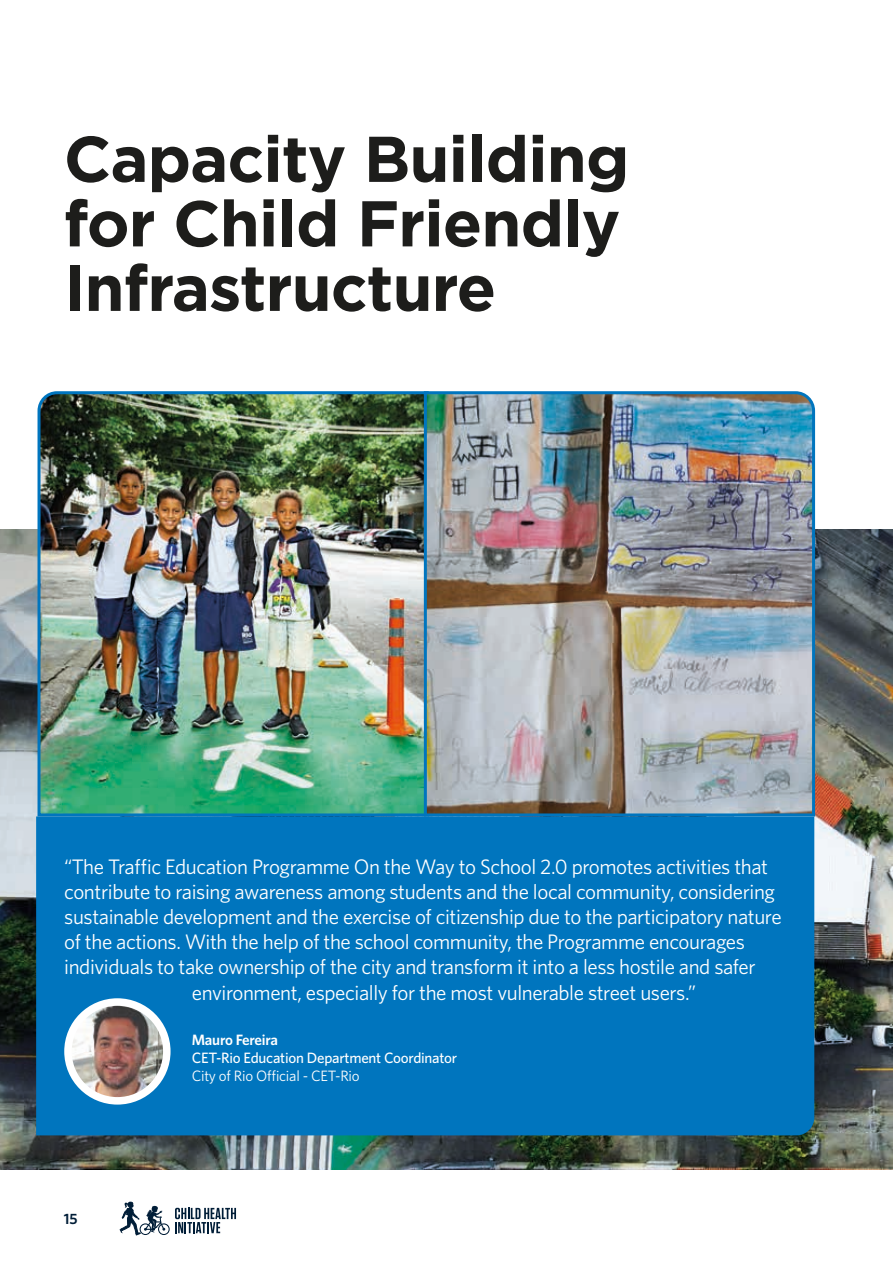
<style>
.page{position:relative;width:893px;height:1263px;background:#fff}
.page>*{position:absolute;margin:0;border:0;box-sizing:border-box;transform-origin:0 0}
.t1{font:700 64.5px/64.5px "Gotham HTF";letter-spacing:-.015em;color:#1d1d1b}
.t2{font:21px "Whitney";letter-spacing:-.02em;color:#fff}
.t3{font:500 15px "Whitney";letter-spacing:-.015em;color:#fff}
.t4{font:15px "Whitney";letter-spacing:-.015em;color:#fff}
.t5{font:600 15px "Whitney";letter-spacing:-.015em;color:#fff}
.t6{font:600 15px "Whitney";color:#001d37}
</style>
<div class="page">
<img style="left:0;top:529px;width:893px;height:640px">
<img style="left:36px;top:391px;width:386px;height:425px">
<img style="left:422px;top:391px;width:395px;height:427px">
<svg style="left:120px;top:1202px;width:116px;height:33px"></svg>
<div style="left:36px;top:816px;width:778px;height:319px;background:#0075be"></div>
<img style="left:68px;top:1002px;width:99px;height:99px;border-radius:49px">
<div style="left:64px;top:998px;width:107px;height:106px;border:8px solid #fff;border-radius:50%"></div>
<h1 class="t1" style="left:64px;top:125px;width:567px">Capacity Building for Child Friendly<br>Infrastructure</h1>
<p class="t2" style="left:64px;top:852px;width:705px">“The Traffic Education Programme On the Way to School 2.0 promotes activities that</p>
<p class="t2" style="left:64px;top:878px;width:712px">contribute to raising awareness among students and the local community, considering</p>
<p class="t2" style="left:64px;top:903px;width:719px">sustainable development and the exercise of citizenship due to the participatory nature</p>
<p class="t2" style="left:64px;top:928px;width:682px">of the actions. With the help of the school community, the Programme encourages</p>
<p class="t2" style="left:64px;top:953px;width:693px">individuals to take ownership of the city and transform it into a less hostile and safer</p>
<p class="t2" style="left:192px;top:978px;width:506px">environment, especially for the most vulnerable street users.”</p>
<p class="t5" style="left:192px;top:1029px;width:88px">Mauro Fereira</p>
<p class="t3" style="left:192px;top:1047px;width:267px">CET-Rio Education Department Coordinator</p>
<p class="t4" style="left:192px;top:1065px;width:169px">City of Rio Official - CET-Rio</p>
<p class="t6" style="left:64px;top:1209px;width:15px">15</p>
</div>
